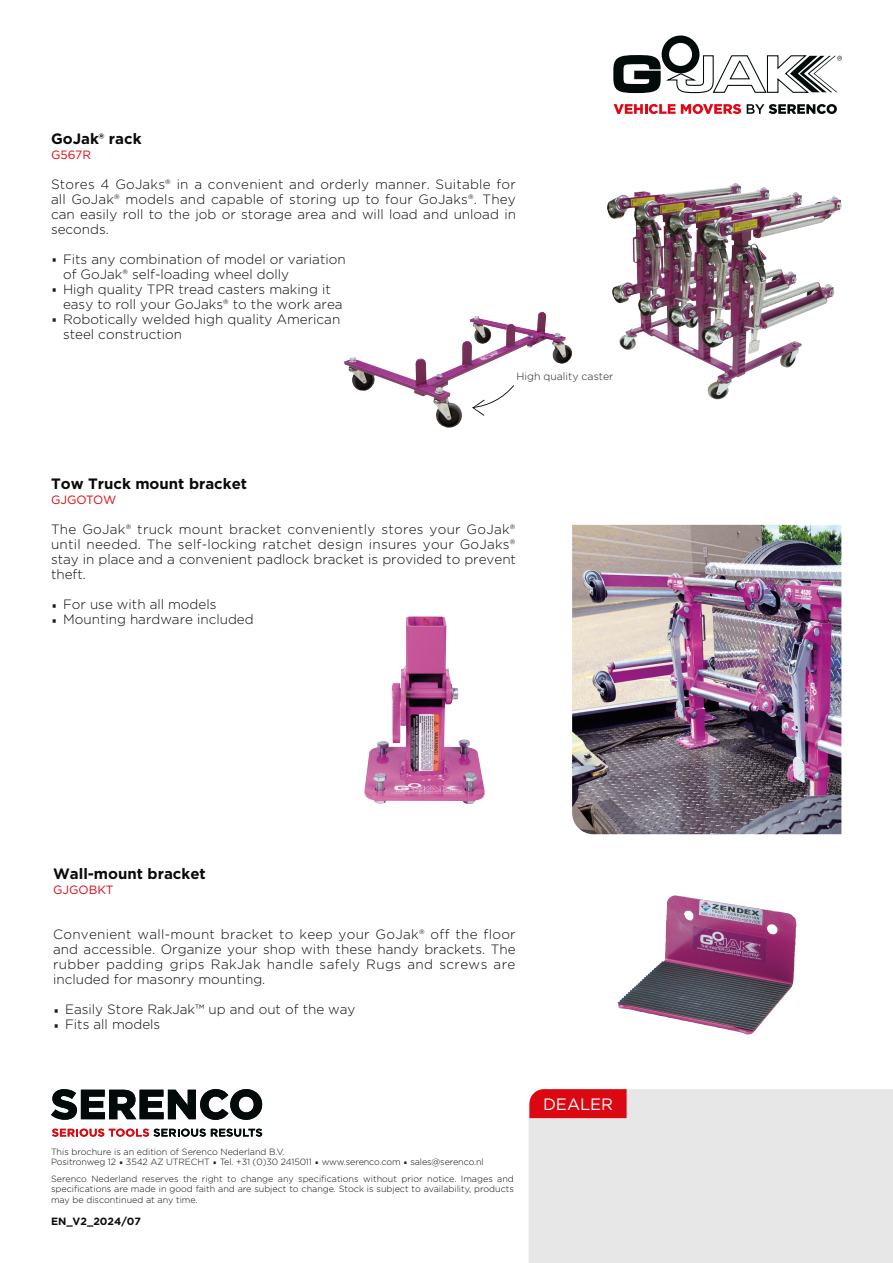
<style>
.page{position:relative;width:893px;height:1263px;background:#fff}
.page>*{position:absolute;margin:0;border:0;box-sizing:border-box;transform-origin:0 0}
.Flash_Text{font:16.5px "Gotham";color:#fff}
.Naam_artikel{font:700 15px "Gotham";color:#0a0c09}
.Platte_tekst{font:300 13.5px/15px "Gotham";color:#0a0c09;text-align:justify}
.Platte_tekst-bullets{font:300 13.5px/15px "Gotham";color:#0a0c09}
.Art__Nummer{font:12px "Gotham";color:#db0812}
.Art__Nummer-2{font:12px "Gotham";letter-spacing:-.02em;color:#db0812}
.afmeting{font:300 10.5px "Gotham";color:#1d1d1b}
.Naam_artikel-2{font:700 10.5px "Gotham";color:#0a0c09}
.t1{font:300 9px/10.5px "Gotham";letter-spacing:-.01em;color:#0a0c09;text-align:justify}
.s1{font-family:"Titillium Text 25 L 400 wt";font-weight:400;font-size:12px;color:#1d1d1b}
.s2{font-family:"Titillium Text 25 L 400 wt";font-weight:400;color:#1d1d1b}
</style>
<div class="page">
<img style="left:607px;top:185px;width:228px;height:214px">
<svg style="left:747px;top:104px;width:90px;height:10px"></svg>
<svg style="left:613px;top:36px;width:229px;height:58px"></svg>
<svg style="left:613px;top:104px;width:128px;height:10px"></svg>
<svg style="left:52px;top:1129px;width:210px;height:8px"></svg>
<svg style="left:51px;top:1089px;width:211px;height:31px"></svg>
<div style="left:529px;top:1089px;width:364px;height:174px;background:#e6e7e6"></div>
<div style="left:529px;top:1089px;width:98px;height:29px;background:#db0812"></div>
<img style="left:344px;top:313px;width:228px;height:115px">
<img style="left:618px;top:895px;width:141px;height:140px">
<img style="left:364px;top:616px;width:121px;height:188px">
<img style="left:572px;top:525px;width:269px;height:309px">
<p class="Naam_artikel" style="left:51px;top:129px;width:92px">GoJak® rack</p>
<p class="Art__Nummer" style="left:51px;top:147px;width:42px">G567R</p>
<p class="Platte_tekst" style="left:51px;top:176px;width:466px">Stores 4 GoJaks® in a convenient and orderly manner. Suitable for all GoJak® models and capable of storing up to four GoJaks®. They can easily roll to the job or storage area and will load and unload in seconds.</p>
<p class="Platte_tekst-bullets" style="left:63px;top:251px;width:284px;text-indent:-12px"><span class="s1">•</span> Fits any combination of model or variation of GoJak® self-loading wheel dolly</p>
<p class="Platte_tekst-bullets" style="left:63px;top:281px;width:281px;text-indent:-12px"><span class="s1">•</span> High quality TPR tread casters making it easy to roll your GoJaks® to the work area</p>
<p class="Platte_tekst-bullets" style="left:63px;top:311px;width:279px;text-indent:-12px"><span class="s1">•</span> Robotically welded high quality American steel construction</p>
<p class="Naam_artikel" style="left:51px;top:474px;width:198px">Tow Truck mount bracket</p>
<p class="Art__Nummer-2" style="left:51px;top:492px;width:67px">GJGOTOW</p>
<p class="afmeting" style="left:516px;top:370px;width:98px">High quality caster</p>
<p class="Platte_tekst" style="left:51px;top:521px;width:466px">The GoJak® truck mount bracket conveniently stores your GoJak® until needed. The self-locking ratchet design insures your GoJaks® stay in place and a convenient padlock bracket is provided to prevent theft.</p>
<p class="Platte_tekst" style="left:51px;top:596px;width:167px"><span class="s1">•</span> For use with all models</p>
<p class="Platte_tekst" style="left:51px;top:611px;width:204px"><span class="s1">•</span> Mounting hardware included</p>
<p class="Naam_artikel" style="left:53px;top:864px;width:154px">Wall-mount bracket</p>
<p class="Art__Nummer" style="left:53px;top:882px;width:62px">GJGOBKT</p>
<p class="Platte_tekst" style="left:53px;top:926px;width:464px">Convenient wall-mount bracket to keep your GoJak® off the floor and accessible. Organize your shop with these handy brackets. The rubber padding grips RakJak handle safely Rugs and screws are included for masonry mounting.</p>
<p class="Platte_tekst" style="left:53px;top:1001px;width:304px"><span class="s1">•</span> Easily Store RakJak™ up and out of the way</p>
<p class="Platte_tekst" style="left:53px;top:1016px;width:109px"><span class="s1">•</span> Fits all models</p>
<p class="t1" style="left:51px;top:1146px;width:235px">This brochure is an edition of Serenco Nederland B.V.</p>
<p class="t1" style="left:51px;top:1157px;width:434px">Positronweg 12 <span class="s2">•</span> 3542 AZ UTRECHT <span class="s2">•</span> Tel. +31 (0)30 2415011 <span class="s2">•</span> www.serenco.com <span class="s2">•</span> sales@serenco.nl</p>
<p class="t1" style="left:51px;top:1173px;width:464px">Serenco Nederland reserves the right to change any specifications without prior notice. Images and specifications are made in good faith and are subject to change. Stock is subject to availability, products may be discontinued at any time.</p>
<p class="Naam_artikel-2" style="left:51px;top:1214px;width:92px">EN_V2_2024/07</p>
<p class="Flash_Text" style="left:543px;top:1094px;width:72px">DEALER</p>
</div>
